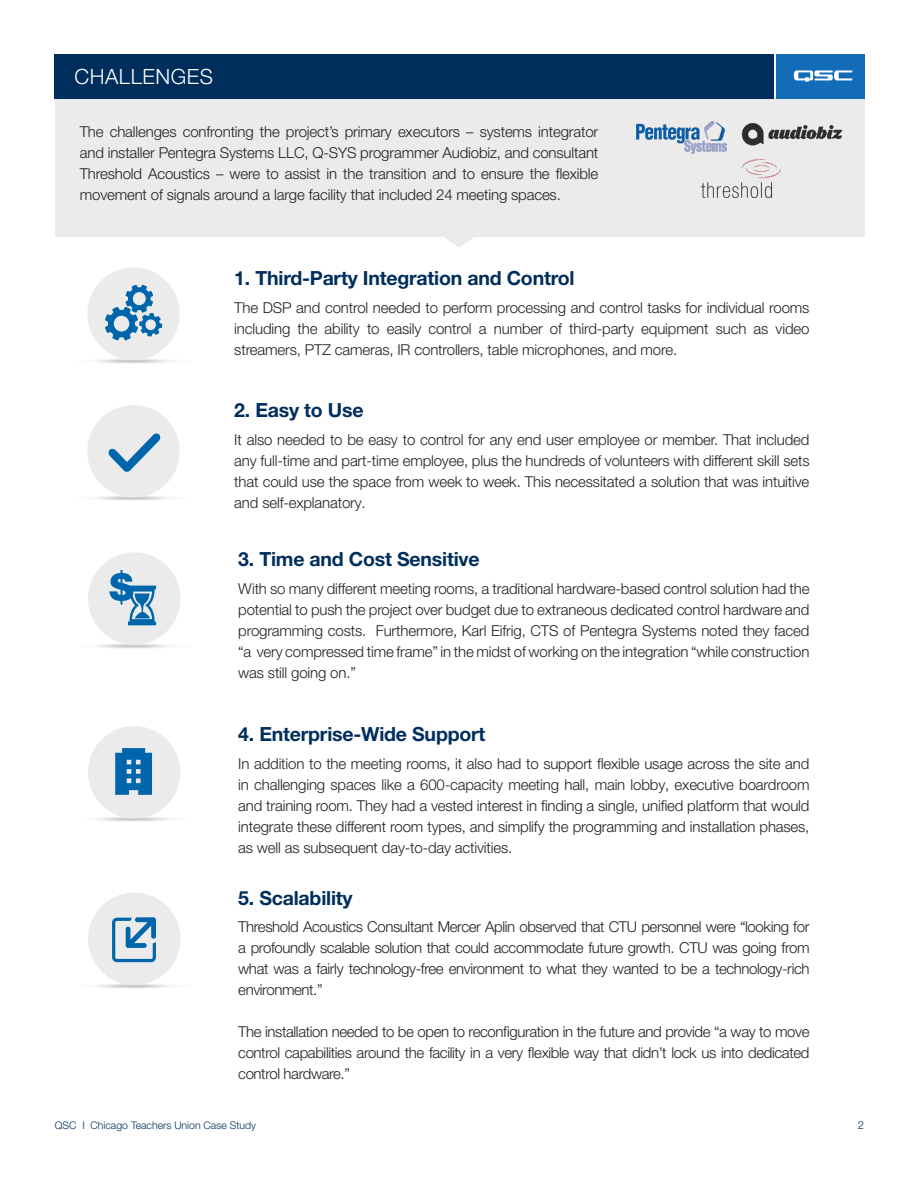
<style>
.page{position:relative;width:918px;height:1188px;background:#fff}
.page>*{position:absolute;margin:0;border:0;box-sizing:border-box;transform-origin:0 0}
.t1{font:300 21px "Helvetica Neue LT Pro";letter-spacing:.025em;color:#fff}
.subhead_smaller{font:700 19.5px "Helvetica Neue LT Pro";letter-spacing:-.01em;color:#002e5c}
.body_paragraph{font:300 15px/21px "Helvetica Neue LT Pro";letter-spacing:-.01em;color:#231f20;text-align:justify}
.subhead_smaller-2{font:300 15px/21px "Helvetica Neue LT Pro";letter-spacing:-.01em;color:#231f20;text-align:justify}
.t2{font:300 11.25px "Helvetica Neue LT Pro";color:#002e5c}
.t3{font:300 10.5px "Helvetica Neue LT Pro";color:#002e5c}
</style>
<div class="page">
<div style="left:87px;top:405px;width:93px;height:92px;background:#ebebec;border-radius:50%"></div>
<div style="left:88px;top:552px;width:92px;height:93px;background:#ebebec;border-radius:50%"></div>
<div style="left:88px;top:726px;width:92px;height:92px;background:#ebebec;border-radius:50%"></div>
<div style="left:88px;top:893px;width:92px;height:92px;background:#ebebec;border-radius:50%"></div>
<div style="left:87px;top:268px;width:93px;height:92px;background:#ebebec;border-radius:50%"></div>
<div style="left:55px;top:99px;width:810px;height:138px;background:#ebebec"></div>
<svg style="left:444px;top:237px;width:30px;height:10px"></svg>
<div style="left:54px;top:54px;width:719px;height:44px;background:#002e5c"></div>
<div style="left:776px;top:54px;width:89px;height:44px;background:#126cb7"></div>
<svg style="left:794px;top:70px;width:60px;height:12px"></svg>
<svg style="left:105px;top:285px;width:57px;height:55px"></svg>
<svg style="left:108px;top:433px;width:53px;height:39px"></svg>
<svg style="left:115px;top:748px;width:37px;height:47px;background:#2279b5"></svg>
<svg style="left:112px;top:917px;width:44px;height:45px"></svg>
<img style="left:636px;top:122px;width:91px;height:32px">
<img style="left:701px;top:160px;width:80px;height:38px">
<img style="left:741px;top:123px;width:102px;height:23px">
<svg style="left:109px;top:570px;width:47px;height:55px"></svg>
<p class="t1" style="left:75px;top:64px;width:140px">CHALLENGES</p>
<p class="body_paragraph" style="left:80px;top:121px;width:520px">The challenges confronting the project’s primary executors – systems integrator and installer Pentegra Systems LLC, Q-SYS programmer Audiobiz, and consultant Threshold Acoustics – were to assist in the transition and to ensure the flexible movement of signals around a large facility that included 24 meeting spaces.</p>
<p class="subhead_smaller" style="left:234px;top:266px;width:342px">1. Third-Party Integration and Control</p>
<p class="body_paragraph" style="left:234px;top:297px;width:577px">The DSP and control needed to perform processing and control tasks for individual rooms including the ability to easily control a number of third-party equipment such as video streamers, PTZ cameras, IR controllers, table microphones, and more.</p>
<p class="subhead_smaller" style="left:234px;top:398px;width:131px">2. Easy to Use</p>
<p class="subhead_smaller-2" style="left:234px;top:429px;width:577px">It also needed to be easy to control for any end user employee or member. That included any full-time and part-time employee, plus the hundreds of volunteers with different skill sets that could use the space from week to week. This necessitated a solution that was intuitive and self-explanatory.</p>
<p class="subhead_smaller" style="left:238px;top:547px;width:243px">3. Time and Cost Sensitive</p>
<p class="body_paragraph" style="left:238px;top:578px;width:573px">With so many different meeting rooms, a traditional hardware-based control solution had the potential to push the project over budget due to extraneous dedicated control hardware and programming costs. Furthermore, Karl Eifrig, CTS of Pentegra Systems noted they faced “a very compressed time frame” in the midst of working on the integration “while construction was still going on.”</p>
<p class="subhead_smaller" style="left:238px;top:722px;width:249px">4. Enterprise-Wide Support</p>
<p class="body_paragraph" style="left:238px;top:752px;width:573px">In addition to the meeting rooms, it also had to support flexible usage across the site and in challenging spaces like a 600-capacity meeting hall, main lobby, executive boardroom and training room. They had a vested interest in finding a single, unified platform that would integrate these different room types, and simplify the programming and installation phases, as well as subsequent day-to-day activities.</p>
<p class="subhead_smaller" style="left:238px;top:885px;width:116px">5. Scalability</p>
<p class="body_paragraph" style="left:238px;top:916px;width:573px">Threshold Acoustics Consultant Mercer Aplin observed that CTU personnel were “looking for a profoundly scalable solution that could accommodate future growth. CTU was going from what was a fairly technology-free environment to what they wanted to be a technology-rich environment.”</p>
<p class="body_paragraph" style="left:238px;top:1020px;width:573px">The installation needed to be open to reconfiguration in the future and provide “a way to move control capabilities around the facility in a very flexible way that didn’t lock us into dedicated control hardware.”</p>
<p class="t3" style="left:55px;top:1119px;width:203px">QSC I Chicago Teachers Union Case Study</p>
<p class="t2" style="left:858px;top:1119px;width:8px">2</p>
</div>
